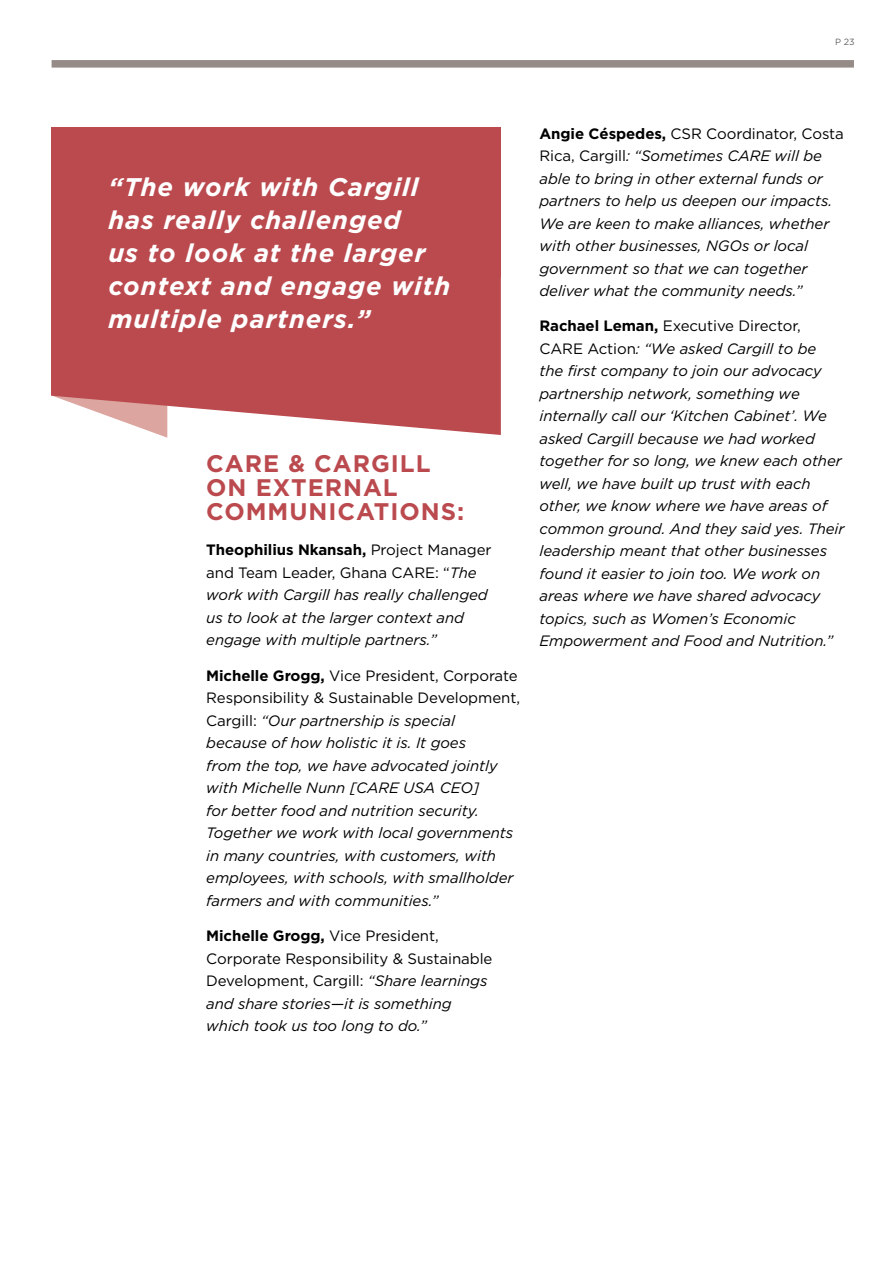
<style>
.page{position:relative;width:893px;height:1263px;background:#fff}
.page>*{position:absolute;margin:0;border:0;box-sizing:border-box;transform-origin:0 0}
.t1{font:italic 700 25.5px/33px "Gotham";letter-spacing:.04em;color:#fff}
.t2{font:700 24px/24px "Gotham";letter-spacing:.04em;color:#bb4a4f}
.t3{font:italic 15px/22.5px "Gotham";letter-spacing:-.005em;color:#000}
.t4{font:15px/22.5px "Gotham";letter-spacing:-.005em;color:#000}
.t5{font:9px "Gotham";color:#616366}
.s1{font-weight:700;font-style:normal}
.s2{font-style:normal}
.s3{font-weight:700}
.s4{font-style:italic}
</style>
<div class="page">
<div style="left:52px;top:60px;width:802px;height:8px;background:#958b87"></div>
<svg style="left:51px;top:277px;width:450px;height:158px;background:#c25e62"></svg>
<div style="left:51px;top:127px;width:450px;height:150px;background:#bb4a4f"></div>
<p class="t5" style="left:835px;top:37px;width:21px">P 23</p>
<h1 class="t1" style="left:108px;top:170px;width:343px">“The work with Cargill has really challenged<br>us to look at the larger context and engage with multiple partners.”</h1>
<h2 class="t2" style="left:206px;top:451px;width:259px">CARE &amp; CARGILL<br>ON EXTERNAL<br>COMMUNICATIONS:</h2>
<p class="t3" style="left:206px;top:539px;width:287px"><span class="s1">Theophilius Nkansah,</span> <span class="s2">Project Manager and Team Leader, Ghana CARE: “</span>The work with Cargill has really challenged us to look at the larger context and engage with multiple partners.”</p>
<p class="t3" style="left:206px;top:664px;width:315px"><span class="s1">Michelle Grogg,</span> <span class="s2">Vice President, Corporate Responsibility &amp; Sustainable Development, Cargill:</span> “Our partnership is special<br>because of how holistic it is. It goes<br>from the top, we have advocated jointly with Michelle Nunn [CARE USA CEO]<br>for better food and nutrition security.<br>Together we work with local governments in many countries, with customers, with employees, with schools, with smallholder farmers and with communities.”</p>
<p class="t4" style="left:206px;top:924px;width:288px"><span class="s3">Michelle Grogg,</span> Vice President, Corporate Responsibility &amp; Sustainable Development, Cargill: <span class="s4">“Share learnings and share stories—it is something which took us too long to do.”</span></p>
<p class="t3" style="left:539px;top:122px;width:306px"><span class="s1">Angie Céspedes,</span> <span class="s2">CSR Coordinator, Costa Rica, Cargill</span>: “Sometimes CARE will be able to bring in other external funds or partners to help us deepen our impacts.<br>We are keen to make alliances, whether with other businesses, NGOs or local government so that we can together deliver what the community needs.”</p>
<p class="t3" style="left:539px;top:314px;width:307px"><span class="s1">Rachael Leman,</span> <span class="s2">Executive Director, CARE Action</span>: “We asked Cargill to be<br>the first company to join our advocacy partnership network, something we internally call our ‘Kitchen Cabinet’. We asked Cargill because we had worked together for so long, we knew each other well, we have built up trust with each other, we know where we have areas of common ground. And they said yes. Their leadership meant that other businesses found it easier to join too. We work on areas where we have shared advocacy topics, such as Women’s Economic Empowerment and Food and Nutrition.”</p>
</div>
